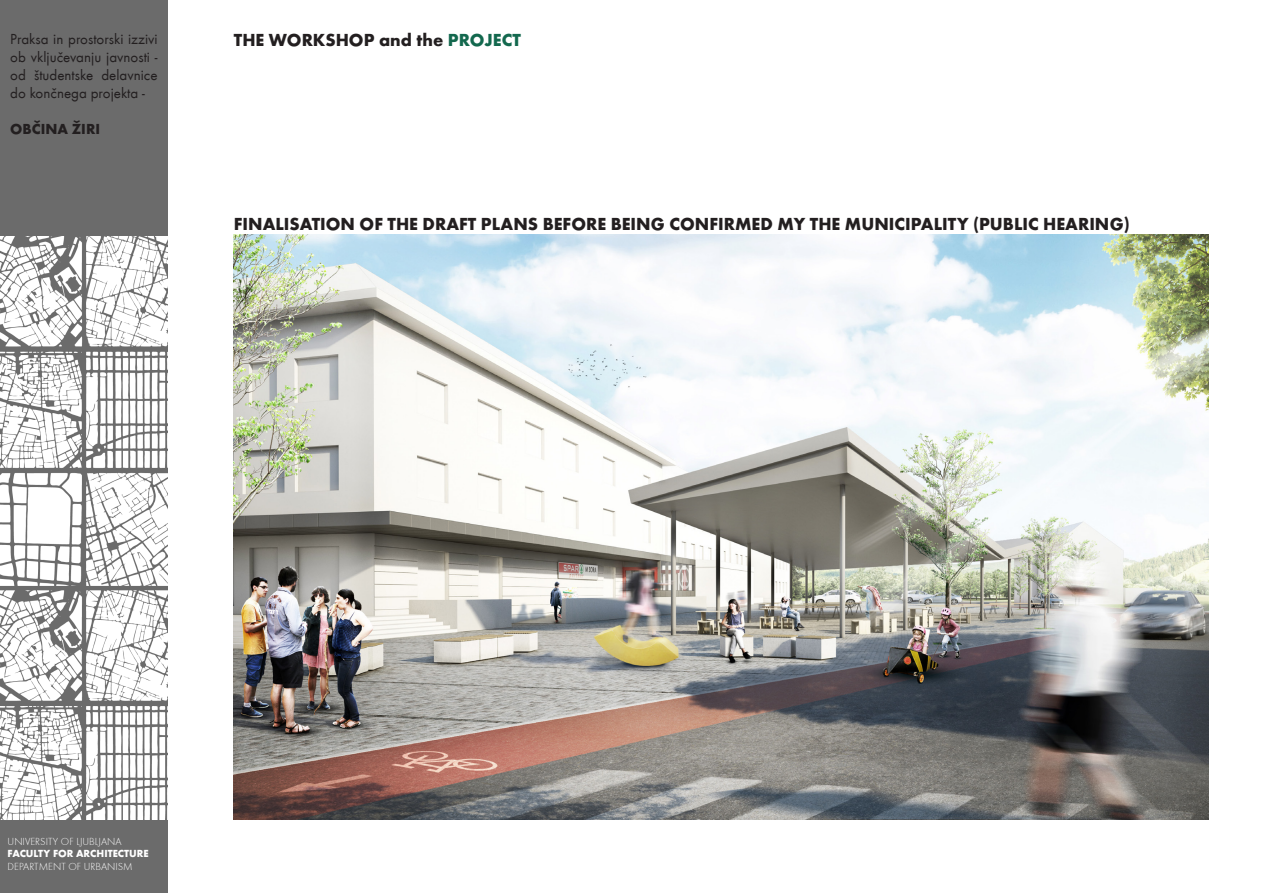
<style>
.page{position:relative;width:1263px;height:893px;background:#fff}
.page>*{position:absolute;margin:0;border:0;box-sizing:border-box;transform-origin:0 0}
.t1{font:700 18px "Futura T";color:#231f20}
.t2{font:15px/18px "Futura T";color:#231f20;text-align:justify}
.t3{font:700 15px "Futura T";color:#231f20}
.t4{font:10.65px "Futura T Ligh";color:#fff}
.t5{font:700 10.65px "Futura T";color:#fff}
.s1{color:#13684e}
</style>
<div class="page">
<div style="left:0;top:0;width:168px;height:821px;background:#6b6b6b"></div>
<img style="left:0;top:237px;width:168px;height:583px">
<div style="left:0;top:821px;width:168px;height:72px;background:#6b6b6b"></div>
<img style="left:234px;top:234px;width:975px;height:585px">
<p class="t2" style="left:10px;top:30px;width:149px">Praksa in prostorski izzivi ob vključevanju javnosti - od študentske delavnice do končnega projekta -</p>
<p class="t3" style="left:10px;top:119px;width:91px">OBČINA ŽIRI</p>
<p class="t1" style="left:234px;top:29px;width:288px">THE WORKSHOP and the <span class="s1">PROJECT</span></p>
<p class="t1" style="left:234px;top:213px;width:897px">FINALISATION OF THE DRAFT PLANS BEFORE BEING CONFIRMED MY THE MUNICIPALITY (PUBLIC HEARING)</p>
<p class="t4" style="left:8px;top:835px;width:116px">UNIVERSITY OF LJUBLJANA</p>
<p class="t5" style="left:8px;top:847px;width:142px">FACULTY FOR ARCHITECTURE</p>
<p class="t4" style="left:8px;top:861px;width:127px">DEPARTMENT OF URBANISM</p>
</div>
